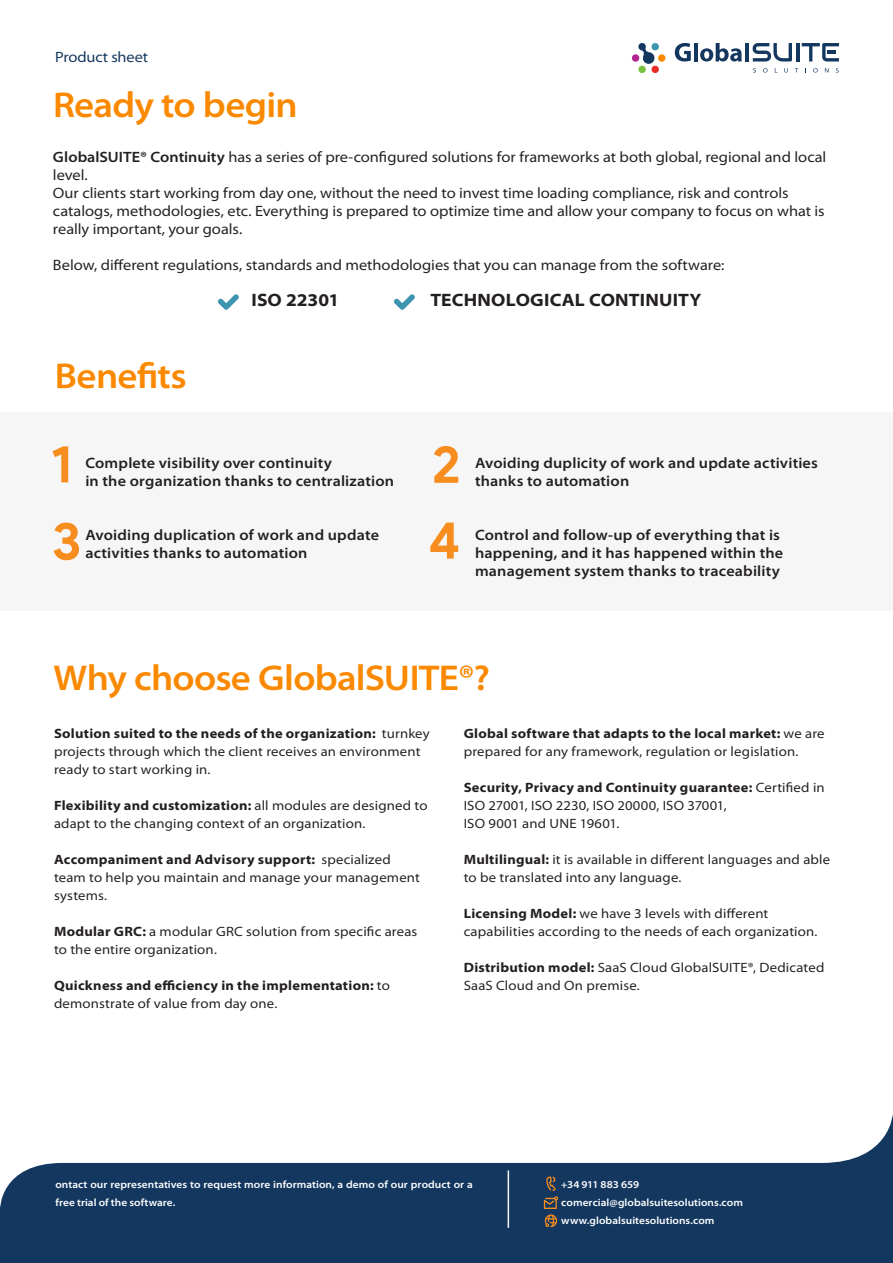
<style>
.page{position:relative;width:893px;height:1263px;background:#fff}
.page>*{position:absolute;margin:0;border:0;box-sizing:border-box;transform-origin:0 0}
.t1{font:600 semi-expanded 36px "Myriad Pro";letter-spacing:-.02em;color:#fa8900}
.t2{font:700 semi-expanded 18px "Myriad Pro";letter-spacing:.005em;color:#231f20}
.t3{font:semi-expanded 15px/18px "Myriad Pro";letter-spacing:-.005em;color:#231f20}
.t4{font:600 semi-expanded 15px/18px "Myriad Pro";letter-spacing:.01em;color:#231f20}
.t5{font:semi-expanded 15px "Myriad Pro";letter-spacing:-.01em;color:#13375f}
.t6{font:semi-expanded 13.5px/18px "Myriad Pro";letter-spacing:.01em;color:#231f20}
.t7{font:700 semi-expanded 13.5px/18px "Myriad Pro";letter-spacing:.02em;color:#231f20}
.t8{font:600 semi-expanded 10.5px/18px "Myriad Pro";letter-spacing:.005em;color:#fff}
.s1{font-weight:600}
.s2{font-weight:700}
.s3{font-weight:400}
</style>
<div class="page">
<div style="left:658px;top:54px;width:7px;height:8px;background:#fa8900;border-radius:50%"></div>
<div style="left:632px;top:54px;width:7px;height:8px;background:#b0248f;border-radius:50%"></div>
<svg style="left:638px;top:43px;width:21px;height:30px"></svg>
<svg style="left:753px;top:68px;width:3px;height:5px"></svg>
<svg style="left:763px;top:68px;width:4px;height:5px"></svg>
<svg style="left:784px;top:68px;width:4px;height:5px"></svg>
<svg style="left:813px;top:68px;width:5px;height:5px"></svg>
<svg style="left:836px;top:68px;width:3px;height:5px"></svg>
<svg style="left:753px;top:43px;width:39px;height:18px"></svg>
<hr style="left:796px;top:43px;width:3px;height:18px;background:#13375f">
<svg style="left:802px;top:43px;width:37px;height:18px"></svg>
<svg style="left:675px;top:43px;width:16px;height:18px"></svg>
<hr style="left:694px;top:43px;width:4px;height:18px;background:#13375f">
<svg style="left:700px;top:43px;width:42px;height:18px"></svg>
<hr style="left:745px;top:43px;width:3px;height:18px;background:#13375f">
<svg style="left:0;top:1114px;width:893px;height:149px;fill:#13375f"></svg>
<svg style="left:544px;top:1176px;width:14px;height:51px"></svg>
<hr style="left:508px;top:1171px;width:1px;height:56px;background:#f7f7fa">
<div style="left:0;top:413px;width:893px;height:198px;background:#f6f6f6"></div>
<svg style="left:52px;top:446px;width:16px;height:36px"></svg>
<svg style="left:434px;top:446px;width:24px;height:37px"></svg>
<svg style="left:54px;top:523px;width:25px;height:37px"></svg>
<svg style="left:430px;top:523px;width:28px;height:36px"></svg>
<svg style="left:218px;top:294px;width:21px;height:16px"></svg>
<svg style="left:394px;top:294px;width:21px;height:16px"></svg>
<p class="t5" style="left:55px;top:48px;width:94px">Product sheet</p>
<p class="t1" style="left:53px;top:85px;width:246px">Ready to begin</p>
<p class="t3" style="left:53px;top:148px;width:775px"><span class="s1">GlobalSUITE® Continuity</span> has a series of pre-configured solutions for frameworks at both global, regional and local level.</p>
<p class="t3" style="left:53px;top:184px;width:773px">Our clients start working from day one, without the need to invest time loading compliance, risk and controls catalogs, methodologies, etc. Everything is prepared to optimize time and allow your company to focus on what is really important, your goals.</p>
<p class="t3" style="left:53px;top:256px;width:673px">Below, different regulations, standards and methodologies that you can manage from the software:</p>
<p class="t2" style="left:251px;top:290px;width:89px">ISO 22301</p>
<p class="t2" style="left:430px;top:290px;width:273px">TECHNOLOGICAL CONTINUITY</p>
<p class="t1" style="left:55px;top:356px;width:133px">Benefits</p>
<p class="t4" style="left:85px;top:454px;width:248px">Complete visibility over continuity</p>
<p class="t4" style="left:85px;top:472px;width:310px">in the organization thanks to centralization</p>
<p class="t4" style="left:85px;top:526px;width:295px">Avoiding duplication of work and update activities thanks to automation</p>
<p class="t4" style="left:475px;top:454px;width:344px">Avoiding duplicity of work and update activities thanks to automation</p>
<p class="t4" style="left:475px;top:526px;width:310px">Control and follow-up of everything that is happening, and it has happened within the management system thanks to traceability</p>
<p class="t1" style="left:54px;top:658px;width:438px">Why choose GlobalSUITE®?</p>
<p class="t6" style="left:54px;top:725px;width:377px"><span class="s2">Solution suited to the needs of the organization:</span> turnkey projects through which the client receives an environment ready to start working in.</p>
<p class="t6" style="left:54px;top:797px;width:375px"><span class="s2">Flexibility and customization:</span> all modules are designed to adapt to the changing context of an organization.</p>
<p class="t6" style="left:54px;top:851px;width:367px"><span class="s2">Accompaniment and Advisory support:</span> specialized team to help you maintain and manage your management systems.</p>
<p class="t6" style="left:54px;top:923px;width:365px"><span class="s2">Modular GRC:</span> a modular GRC solution from specific areas to the entire organization.</p>
<p class="t7" style="left:54px;top:977px;width:337px">Quickness and efficiency in the implementation: <span class="s3">to demonstrate of value from day one.</span></p>
<p class="t6" style="left:464px;top:725px;width:362px"><span class="s2">Global software that adapts to the local market:</span> we are prepared for any framework, regulation or legislation.</p>
<p class="t6" style="left:464px;top:779px;width:363px"><span class="s2">Security, Privacy and Continuity guarantee:</span> Certified in<br>ISO 27001, ISO 2230, ISO 20000, ISO 37001,</p>
<p class="t6" style="left:464px;top:815px;width:157px">ISO 9001 and UNE 19601.</p>
<p class="t6" style="left:464px;top:851px;width:368px"><span class="s2">Multilingual:</span> it is available in different languages and able to be translated into any language.</p>
<p class="t6" style="left:464px;top:905px;width:355px"><span class="s2">Licensing Model:</span> we have 3 levels with different capabilities according to the needs of each organization.</p>
<p class="t6" style="left:464px;top:959px;width:362px"><span class="s2">Distribution model:</span> SaaS Cloud GlobalSUITE®, Dedicated<br>SaaS Cloud and On premise.</p>
<p class="t8" style="left:55px;top:1176px;width:419px">ontact our representatives to request more information, a demo of our product or a free trial of the software.</p>
<p class="t8" style="left:561px;top:1176px;width:79px">+34 911 883 659</p>
<p class="t8" style="left:561px;top:1194px;width:183px">comercial@globalsuitesolutions.com</p>
<p class="t8" style="left:561px;top:1212px;width:155px">www.globalsuitesolutions.com</p>
</div>
